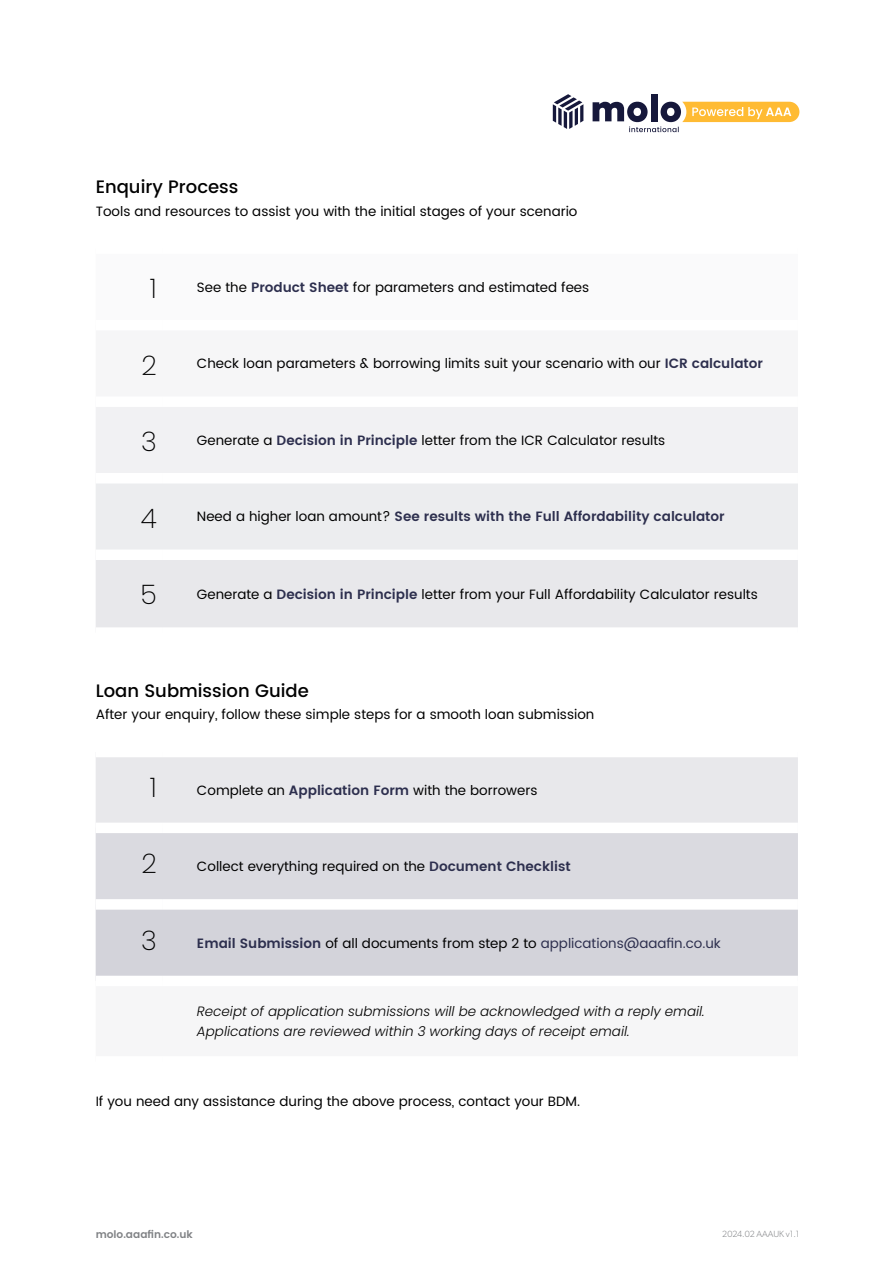
<style>
.page{position:relative;width:893px;height:1263px;background:#fff}
.page>*{position:absolute;margin:0;border:0;box-sizing:border-box;transform-origin:0 0}
.t1{font:200 27px "Poppins";color:#000}
.t2{font:500 18px "Poppins";color:#000}
.t3{font:13.5px "Poppins";color:#000}
.t4{font:italic 300 13.5px/19.5px "Poppins";color:#000}
.t5{font:600 13.5px "Poppins";color:#2d2f4e}
.t6{font:600 10.5px "Poppins";color:#808285}
.t7{font:300 9px "Gibson";color:#808285}
.s1{font-weight:600;color:#2d2f4e}
.s2{font-weight:400;color:#000}
.s3{color:#2d2f4e}
</style>
<div class="page">
<div style="left:650px;top:94px;width:7px;height:27px;background:#16183b"></div>
<svg style="left:553px;top:94px;width:30px;height:35px"></svg>
<svg style="left:593px;top:101px;width:206px;height:31px"></svg>
<div style="left:96px;top:407px;width:702px;height:66px;background:#f1f1f3"></div>
<div style="left:96px;top:484px;width:702px;height:65px;background:#ecedef"></div>
<div style="left:96px;top:560px;width:702px;height:67px;background:#e8e8eb"></div>
<div style="left:96px;top:757px;width:702px;height:66px;background:#e8e8eb"></div>
<div style="left:96px;top:833px;width:702px;height:66px;background:#dadae0"></div>
<div style="left:96px;top:910px;width:702px;height:66px;background:#d3d3da"></div>
<h2 class="t2" style="left:96px;top:174px;width:144px">Enquiry Process</h2>
<p class="t3" style="left:96px;top:201px;width:483px">Tools and resources to assist you with the initial stages of your scenario</p>
<h1 class="t1" style="left:150px;top:273px;width:8px">1</h1>
<p class="t3" style="left:197px;top:277px;width:394px">See the <span class="s1">Product Sheet</span> for parameters and estimated fees</p>
<h1 class="t1" style="left:142px;top:350px;width:17px">2</h1>
<p class="t3" style="left:197px;top:354px;width:568px">Check loan parameters &amp; borrowing limits suit your scenario with our <span class="s1">ICR calculator</span></p>
<h1 class="t1" style="left:141px;top:426px;width:17px">3</h1>
<p class="t3" style="left:197px;top:430px;width:470px">Generate a <span class="s1">Decision in Principle</span> letter from the ICR Calculator results</p>
<h1 class="t1" style="left:141px;top:503px;width:18px">4</h1>
<p class="t5" style="left:197px;top:507px;width:529px"><span class="s2">Need a higher loan amount?</span> See results with the Full Affordability calculator</p>
<h1 class="t1" style="left:141px;top:579px;width:18px">5</h1>
<p class="t3" style="left:197px;top:584px;width:562px">Generate a <span class="s1">Decision in Principle</span> letter from your Full Affordability Calculator results</p>
<h2 class="t2" style="left:96px;top:677px;width:215px">Loan Submission Guide</h2>
<p class="t3" style="left:96px;top:705px;width:500px">After your enquiry, follow these simple steps for a smooth loan submission</p>
<h1 class="t1" style="left:150px;top:772px;width:8px">1</h1>
<p class="t3" style="left:197px;top:780px;width:342px">Complete an <span class="s1">Application Form</span> with the borrowers</p>
<h1 class="t1" style="left:142px;top:848px;width:17px">2</h1>
<p class="t3" style="left:197px;top:856px;width:375px">Collect everything required on the <span class="s1">Document Checklist</span></p>
<h1 class="t1" style="left:141px;top:925px;width:17px">3</h1>
<p class="t3" style="left:197px;top:933px;width:525px"><span class="s1">Email Submission</span> of all documents from step 2 to <span class="s3">applications@aaafin.co.uk</span></p>
<p class="t4" style="left:197px;top:1002px;width:509px">Receipt of application submissions will be acknowledged with a reply email.<br>Applications are reviewed within 3 working days of receipt email.</p>
<p class="t3" style="left:96px;top:1091px;width:486px">If you need any assistance during the above process, contact your BDM.</p>
<p class="t6" style="left:96px;top:1226px;width:99px">molo.aaafin.co.uk</p>
<p class="t7" style="left:722px;top:1229px;width:79px">2024.02 AAAUK v1.1</p>
</div>
